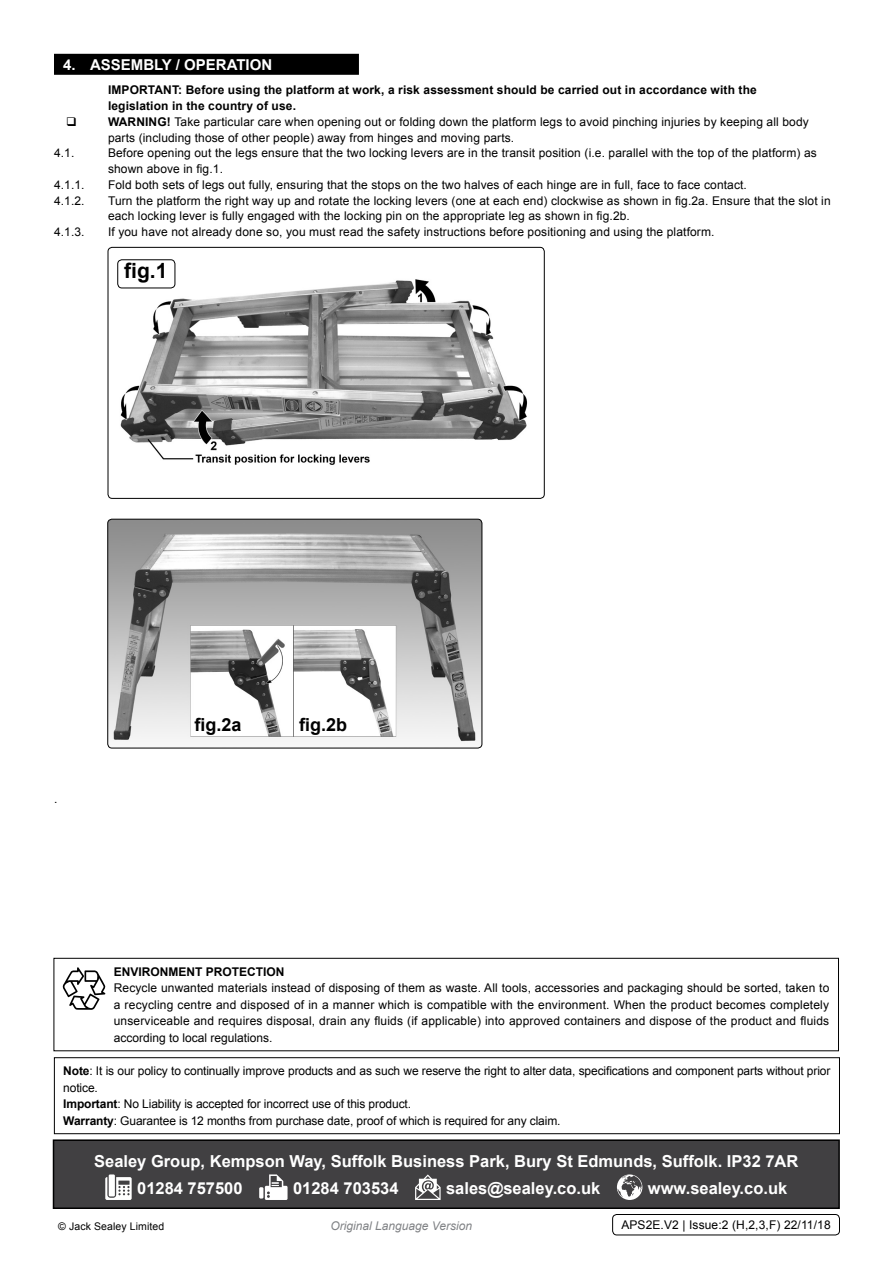
<style>
.page{position:relative;width:893px;height:1263px;background:#fff}
.page>*{position:absolute;margin:0;border:0;box-sizing:border-box;transform-origin:0 0}
.t1{font:700 21px "Arial";color:#000}
.t2{font:700 18px "Arial";color:#000}
.t3{font:700 16.5px/26.7px "Arial";color:#fff}
.t4{font:700 15px "Arial";color:#fff}
.t5{font:12px/15.8px "Arial";letter-spacing:.01em;color:#000}
.t6{font:12px/16.5px "Arial";letter-spacing:-.01em;color:#000}
.t7{font:italic 12px "Arial";color:#808285}
.t8{font:700 12px "Arial";color:#000}
.t9{font:10.5px "Arial";letter-spacing:.01em;color:#000}
.s1{font-weight:700}
</style>
<div class="page">
<div style="left:54px;top:54px;width:305px;height:21px;background:#000"></div>
<img style="left:118px;top:276px;width:410px;height:189px">
<div style="left:108px;top:247px;width:437px;height:252px;border:1px solid #000;border-radius:4px"></div>
<div style="left:118px;top:260px;width:57px;height:28px;background:#fff;border-radius:4px"></div>
<div style="left:117px;top:259px;width:58px;height:29px;border:1px solid #000;border-radius:4px"></div>
<img style="left:108px;top:519px;width:374px;height:229px">
<div style="left:107px;top:519px;width:375px;height:229px;border:1px solid #000;border-radius:4px"></div>
<div style="left:53px;top:1140px;width:786px;height:68px;background:#414042"></div>
<svg style="left:105px;top:1177px;width:27px;height:23px"></svg>
<div style="left:109px;top:1174px;width:6px;height:22px;background:#fff"></div>
<svg style="left:259px;top:1187px;width:4px;height:11px"></svg>
<svg style="left:265px;top:1174px;width:23px;height:26px"></svg>
<svg style="left:415px;top:1174px;width:26px;height:26px"></svg>
<svg style="left:617px;top:1174px;width:25px;height:26px"></svg>
<div style="left:53px;top:1139px;width:787px;height:70px;border:2px solid #000"></div>
<div style="left:54px;top:958px;width:785px;height:93px;border:1px solid #000"></div>
<svg style="left:63px;top:967px;width:42px;height:43px"></svg>
<div style="left:54px;top:1057px;width:786px;height:77px;border:1px solid #000"></div>
<div style="left:612px;top:1214px;width:228px;height:21px;border:1px solid #000;border-radius:4px"></div>
<p class="t4" style="left:63px;top:54px;width:50px">4. assem</p>
<p class="t4" style="left:143px;top:54px;width:53px">bly / oper</p>
<p class="t4" style="left:227px;top:54px;width:20px">ation</p>
<p class="t5" style="left:108px;top:82px;width:702px"><span class="s1">IMPORTANT: Before using the platform at work, a risk assessment should be carried out in accordance with the legislation in the country of use.<br>WARNING!</span> Take particular care when opening out or folding down the platform legs to avoid pinching injuries by keeping all body parts (including those of other people) away from hinges and moving parts.</p>
<p class="t5" style="left:54px;top:145px;width:22px">4.1.</p>
<p class="t5" style="left:108px;top:145px;width:710px">Before opening out the legs ensure that the two locking levers are in the transit position (i.e. parallel with the top of the platform) as shown above in fig.1.</p>
<p class="t5" style="left:54px;top:177px;width:32px">4.1.1.</p>
<p class="t5" style="left:108px;top:177px;width:640px">Fold both sets of legs out fully, ensuring that the stops on the two halves of each hinge are in full, face to face contact.</p>
<p class="t5" style="left:54px;top:193px;width:32px">4.1.2.</p>
<p class="t5" style="left:108px;top:193px;width:724px">Turn the platform the right way up and rotate the locking levers (one at each end) clockwise as shown in fig.2a. Ensure that the slot in each locking lever is fully engaged with the locking pin on the appropriate leg as shown in fig.2b.</p>
<p class="t5" style="left:54px;top:224px;width:32px">4.1.3.</p>
<p class="t5" style="left:108px;top:224px;width:608px">If you have not already done so, you must read the safety instructions before positioning and using the platform.</p>
<h1 class="t1" style="left:124px;top:257px;width:45px">fig.1</h1>
<p class="t5" style="left:54px;top:791px;width:5px">.</p>
<h2 class="t2" style="left:195px;top:712px;width:49px">fig.2a</h2>
<h2 class="t2" style="left:299px;top:713px;width:50px">fig.2b</h2>
<p class="t8" style="left:114px;top:964px;width:17px">Environment</p>
<p class="t8" style="left:206px;top:964px;width:17px">Prote</p>
<p class="t8" style="left:247px;top:964px;width:17px">ction</p>
<p class="t5" style="left:114px;top:980px;width:717px;line-height:16.5px;text-align:justify">Recycle unwanted materials instead of disposing of them as waste. All tools, accessories and packaging should be sorted, taken to a recycling centre and disposed of in a manner which is compatible with the environment. When the product becomes completely unserviceable and requires disposal, drain any fluids (if applicable) into approved containers and dispose of the product and fluids according to local regulations.</p>
<p class="t6" style="left:63px;top:1063px;width:769px"><span class="s1">Note</span>: It is our policy to continually improve products and as such we reserve the right to alter data, specifications and component parts without prior notice.<br><span class="s1">Important</span>: No Liability is accepted for incorrect use of this product.<br><span class="s1">Warranty</span>: Guarantee is 12 months from purchase date, proof of which is required for any claim.</p>
<h3 class="t3" style="left:137px;top:1148px;width:663px;text-indent:-43px">Sealey Group, Kempson Way, Suffolk Business Park, Bury St Edmunds, Suffolk. IP32 7AR<br>01284 757500</h3>
<h3 class="t3" style="left:293px;top:1175px;width:107px">01284 703534</h3>
<h3 class="t3" style="left:446px;top:1175px;width:156px">sales@sealey.co.uk</h3>
<h3 class="t3" style="left:648px;top:1175px;width:141px">www.sealey.co.uk</h3>
<p class="t9" style="left:58px;top:1219px;width:108px">© Jack Sealey Limited</p>
<p class="t7" style="left:330px;top:1218px;width:143px">Original Language Version</p>
<p class="t5" style="left:621px;top:1217px;width:211px">APS2E.V2 | Issue:2 (H,2,3,F) 22/11/18</p>
</div>
